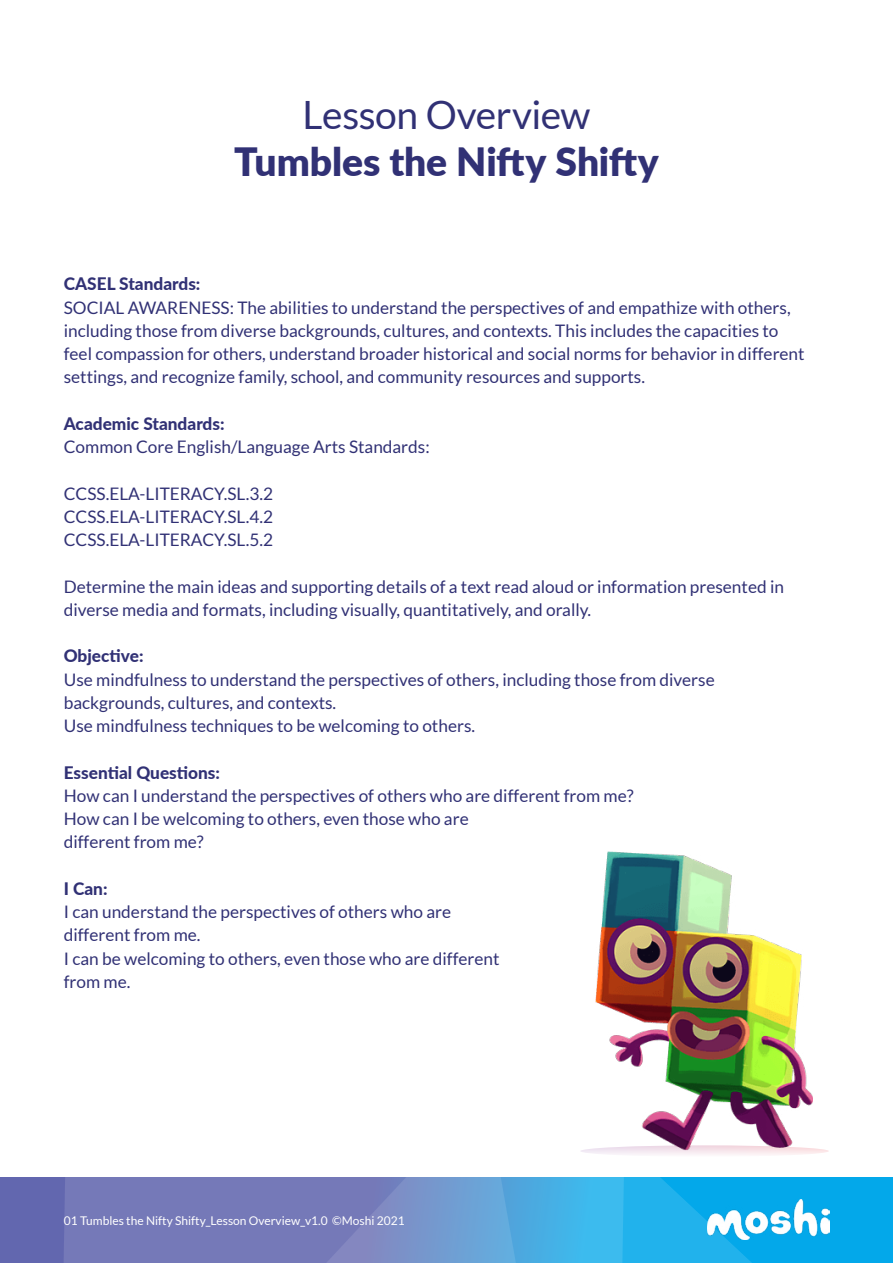
<style>
.page{position:relative;width:893px;height:1263px;background:#fff}
.page>*{position:absolute;margin:0;border:0;box-sizing:border-box;transform-origin:0 0}
.t1{font:900 39px "Lato";letter-spacing:-.005em;color:#313175}
.t2{font:39px "Lato";letter-spacing:-.015em;color:#313175}
.t3{font:17.25px/23.2px "Lato";color:#313175}
.t4{font:800 17.25px "Lato";color:#313175}
.t5{font:12px "Lato";color:#fff}
</style>
<div class="page">
<img style="left:581px;top:851px;width:248px;height:304px">
<div style="left:0;top:1178px;width:893px;height:85px;background:#03a8ea"></div>
<svg style="left:554px;top:1178px;width:276px;height:85px"></svg>
<svg style="left:0;top:1178px;width:554px;height:85px;background:#6f83c0"></svg>
<img style="left:708px;top:1199px;width:121px;height:40px">
<h1 class="t2" style="left:303px;top:93px;width:289px">Lesson Overview</h1>
<h1 class="t1" style="left:234px;top:132px;width:426px">Tumbles the Nifty Shifty</h1>
<p class="t4" style="left:64px;top:271px;width:138px">CASEL Standards:</p>
<p class="t3" style="left:64px;top:296px;width:742px">SOCIAL AWARENESS: The abilities to understand the perspectives of and empathize with others, including those from diverse backgrounds, cultures, and contexts. This includes the capacities to feel compassion for others, understand broader historical and social norms for behavior in different settings, and recognize family, school, and community resources and supports.</p>
<p class="t4" style="left:64px;top:411px;width:162px">Academic Standards:</p>
<p class="t3" style="left:64px;top:435px;width:367px">Common Core English/Language Arts Standards:</p>
<p class="t3" style="left:64px;top:482px;width:211px;text-align:justify">CCSS.ELA-LITERACY.SL.3.2<br>CCSS.ELA-LITERACY.SL.4.2<br>CCSS.ELA-LITERACY.SL.5.2</p>
<p class="t3" style="left:64px;top:575px;width:722px">Determine the main ideas and supporting details of a text read aloud or information presented in diverse media and formats, including visually, quantitatively, and orally.</p>
<p class="t4" style="left:64px;top:643px;width:81px">Objective:</p>
<p class="t3" style="left:64px;top:668px;width:652px">Use mindfulness to understand the perspectives of others, including those from diverse backgrounds, cultures, and contexts.<br>Use mindfulness techniques to be welcoming to others.</p>
<p class="t4" style="left:64px;top:759px;width:158px">Essential Questions:</p>
<p class="t3" style="left:64px;top:784px;width:571px">How can I understand the perspectives of others who are different from me?<br>How can I be welcoming to others, even those who are<br>different from me?</p>
<p class="t4" style="left:64px;top:876px;width:45px">I Can:</p>
<p class="t3" style="left:64px;top:900px;width:437px">I can understand the perspectives of others who are different from me.<br>I can be welcoming to others, even those who are different from me.</p>
<p class="t5" style="left:80px;top:1214px;width:331px">LL ShiShi’s Soothing Anxiety Shrinker LessonPlan ©Moshi 2021</p>
<p class="t5" style="left:64px;top:1214px;width:342px">01 Tumbles the Nifty Shifty_Lesson Overview_v1.0 ©Moshi 2021</p>
</div>
